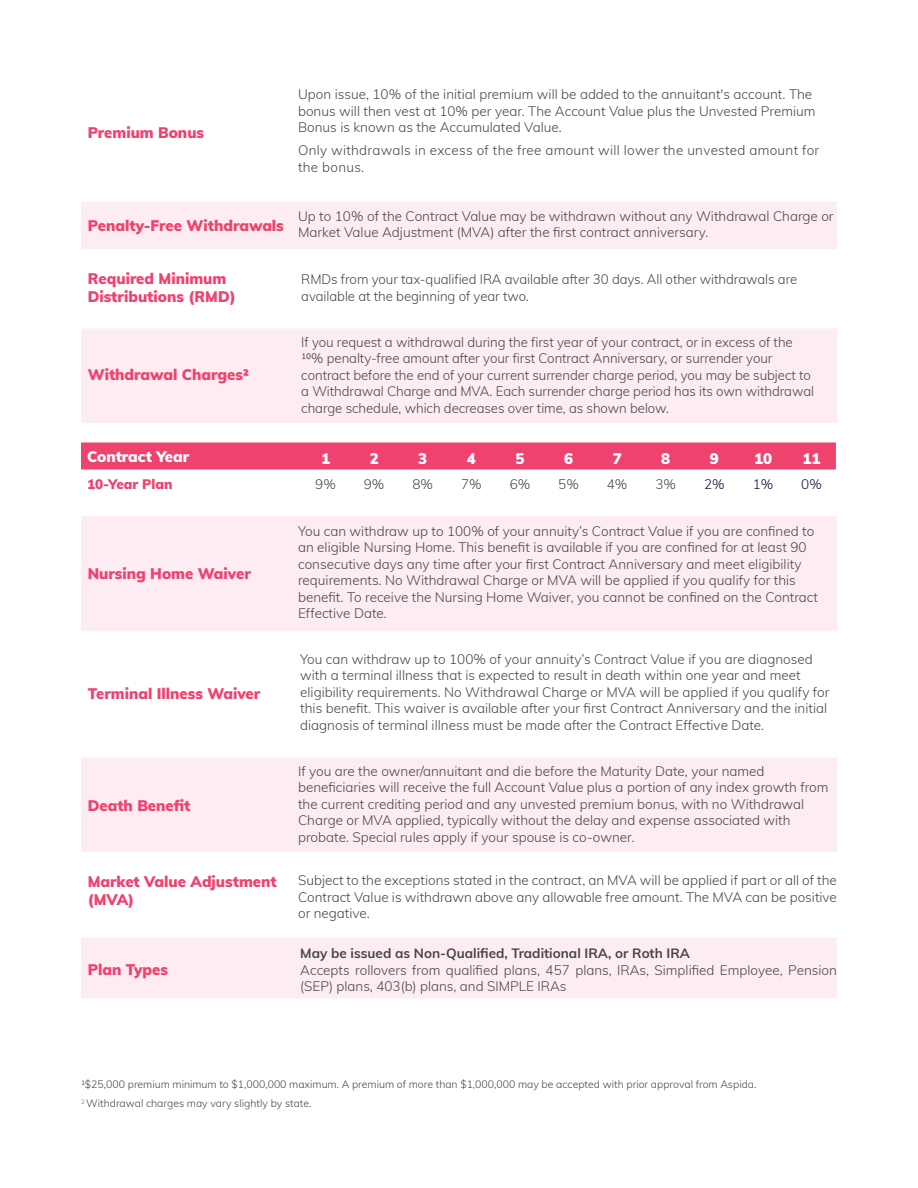
<style>
.page{position:relative;width:918px;height:1188px;background:#fff}
.page>*{position:absolute;margin:0;border:0;box-sizing:border-box;transform-origin:0 0}
.t1{font:900 15px/18px "Muli";color:#ef426f}
.t2{font:900 15px "Muli";color:#fff}
.t3{font:300 13.5px/16.5px "Muli";color:#464646}
.t4{font:300 13.5px/16.5px "Muli";letter-spacing:.02em;color:#464646}
.t5{font:700 13.5px "Muli";color:#464646}
.t6{font:900 13.5px "Muli";color:#ef426f}
.t7{font:300 13.5px "Muli";color:#140f3c}
.t8{font:300 10.5px "Muli";color:#464646}
</style>
<div class="page">
<div style="left:81px;top:202px;width:756px;height:47px;background:#fdecf1"></div>
<div style="left:81px;top:329px;width:756px;height:94px;background:#fdecf1"></div>
<svg style="left:81px;top:442px;width:755px;height:28px;background:#ef4874"></svg>
<div style="left:81px;top:516px;width:756px;height:115px;background:#fdecf1"></div>
<div style="left:81px;top:758px;width:756px;height:94px;background:#fdecf1"></div>
<div style="left:81px;top:938px;width:756px;height:60px;background:#fdecf1"></div>
<p class="t1" style="left:88px;top:123px;width:118px">Premium Bonus</p>
<p class="t3" style="left:298px;top:85px;width:519px">Upon issue, 10% of the initial premium will be added to the annuitant's account. The bonus will then vest at 10% per year. The Account Value plus the Unvested Premium<br>Bonus is known as the Accumulated Value.</p>
<p class="t4" style="left:298px;top:142px;width:523px">Only withdrawals in excess of the free amount will lower the unvested amount for the bonus.</p>
<p class="t1" style="left:88px;top:216px;width:198px">Penalty-Free Withdrawals</p>
<p class="t3" style="left:298px;top:207px;width:537px">Up to 10% of the Contract Value may be withdrawn without any Withdrawal Charge or<br>Market Value Adjustment (MVA) after the first contract anniversary.</p>
<p class="t1" style="left:88px;top:269px;width:149px">Required Minimum<br>Distributions (RMD)</p>
<p class="t3" style="left:301px;top:271px;width:497px">RMDs from your tax-qualified IRA available after 30 days. All other withdrawals are available at the beginning of year two.</p>
<p class="t1" style="left:88px;top:365px;width:163px">Withdrawal Charges2</p>
<p class="t3" style="left:301px;top:333px;width:514px">If you request a withdrawal during the first year of your contract, or in excess of the 10% penalty-free amount after your first Contract Anniversary, or surrender your contract before the end of your current surrender charge period, you may be subject to a Withdrawal Charge and MVA. Each surrender charge period has its own withdrawal charge schedule, which decreases over time, as shown below.</p>
<p class="t2" style="left:87px;top:446px;width:104px">Contract Year</p>
<p class="t2" style="left:321px;top:447px;width:10px">1</p>
<p class="t2" style="left:370px;top:447px;width:11px">2</p>
<p class="t2" style="left:418px;top:447px;width:10px">3</p>
<p class="t2" style="left:467px;top:447px;width:10px">4</p>
<p class="t2" style="left:516px;top:447px;width:10px">5</p>
<p class="t2" style="left:564px;top:447px;width:10px">6</p>
<p class="t2" style="left:613px;top:447px;width:10px">7</p>
<p class="t2" style="left:661px;top:447px;width:10px">8</p>
<p class="t2" style="left:710px;top:447px;width:10px">9</p>
<p class="t2" style="left:754px;top:447px;width:19px">10</p>
<p class="t2" style="left:803px;top:447px;width:19px">11</p>
<p class="t6" style="left:87px;top:474px;width:87px">10-Year Plan</p>
<p class="t3" style="left:315px;top:475px;width:22px">9%</p>
<p class="t3" style="left:364px;top:475px;width:22px">9%</p>
<p class="t3" style="left:412px;top:475px;width:22px">8%</p>
<p class="t3" style="left:461px;top:475px;width:22px">7%</p>
<p class="t3" style="left:510px;top:475px;width:22px">6%</p>
<p class="t3" style="left:558px;top:475px;width:22px">5%</p>
<p class="t3" style="left:607px;top:475px;width:22px">4%</p>
<p class="t3" style="left:655px;top:475px;width:22px">3%</p>
<p class="t7" style="left:704px;top:474px;width:22px">2%</p>
<p class="t7" style="left:753px;top:474px;width:22px">1%</p>
<p class="t7" style="left:801px;top:474px;width:22px">0%</p>
<p class="t1" style="left:88px;top:564px;width:165px">Nursing Home Waiver</p>
<p class="t1" style="left:88px;top:684px;width:174px">Terminal Illness Waiver</p>
<p class="t1" style="left:88px;top:796px;width:104px">Death Benefit</p>
<p class="t1" style="left:88px;top:871px;width:191px">Market Value Adjustment</p>
<p class="t1" style="left:88px;top:889px;width:48px">(MVA)</p>
<p class="t1" style="left:88px;top:960px;width:82px">Plan Types</p>
<p class="t3" style="left:298px;top:522px;width:522px">You can withdraw up to 100% of your annuity’s Contract Value if you are confined to an eligible Nursing Home. This benefit is available if you are confined for at least 90 consecutive days any time after your first Contract Anniversary and meet eligibility requirements. No Withdrawal Charge or MVA will be applied if you qualify for this benefit. To receive the Nursing Home Waiver, you cannot be confined on the Contract Effective Date.</p>
<p class="t3" style="left:300px;top:650px;width:531px">You can withdraw up to 100% of your annuity’s Contract Value if you are diagnosed with a terminal illness that is expected to result in death within one year and meet eligibility requirements. No Withdrawal Charge or MVA will be applied if you qualify for this benefit. This waiver is available after your first Contract Anniversary and the initial diagnosis of terminal illness must be made after the Contract Effective Date.</p>
<p class="t3" style="left:298px;top:762px;width:532px">If you are the owner/annuitant and die before the Maturity Date, your named beneficiaries will receive the full Account Value plus a portion of any index growth from the current crediting period and any unvested premium bonus, with no Withdrawal Charge or MVA applied, typically without the delay and expense associated with probate. Special rules apply if your spouse is co-owner.</p>
<p class="t3" style="left:298px;top:871px;width:540px;text-align:justify">Subject to the exceptions stated in the contract, an MVA will be applied if part or all of the Contract Value is withdrawn above any allowable free amount. The MVA can be positive or negative.</p>
<p class="t5" style="left:300px;top:944px;width:391px">May be issued as Non-Qualified, Traditional IRA, or Roth IRA</p>
<p class="t3" style="left:300px;top:961px;width:538px">Accepts rollovers from qualified plans, 457 plans, IRAs, Simplified Employee, Pension (SEP) plans, 403(b) plans, and SIMPLE IRAs</p>
<p class="t8" style="left:81px;top:1076px;width:677px">1$25,000 premium minimum to $1,000,000 maximum. A premium of more than $1,000,000 may be accepted with prior approval from Aspida.</p>
<p class="t8" style="left:81px;top:1096px;width:232px"><sup>2</sup> Withdrawal charges may vary slightly by state.</p>
</div>
